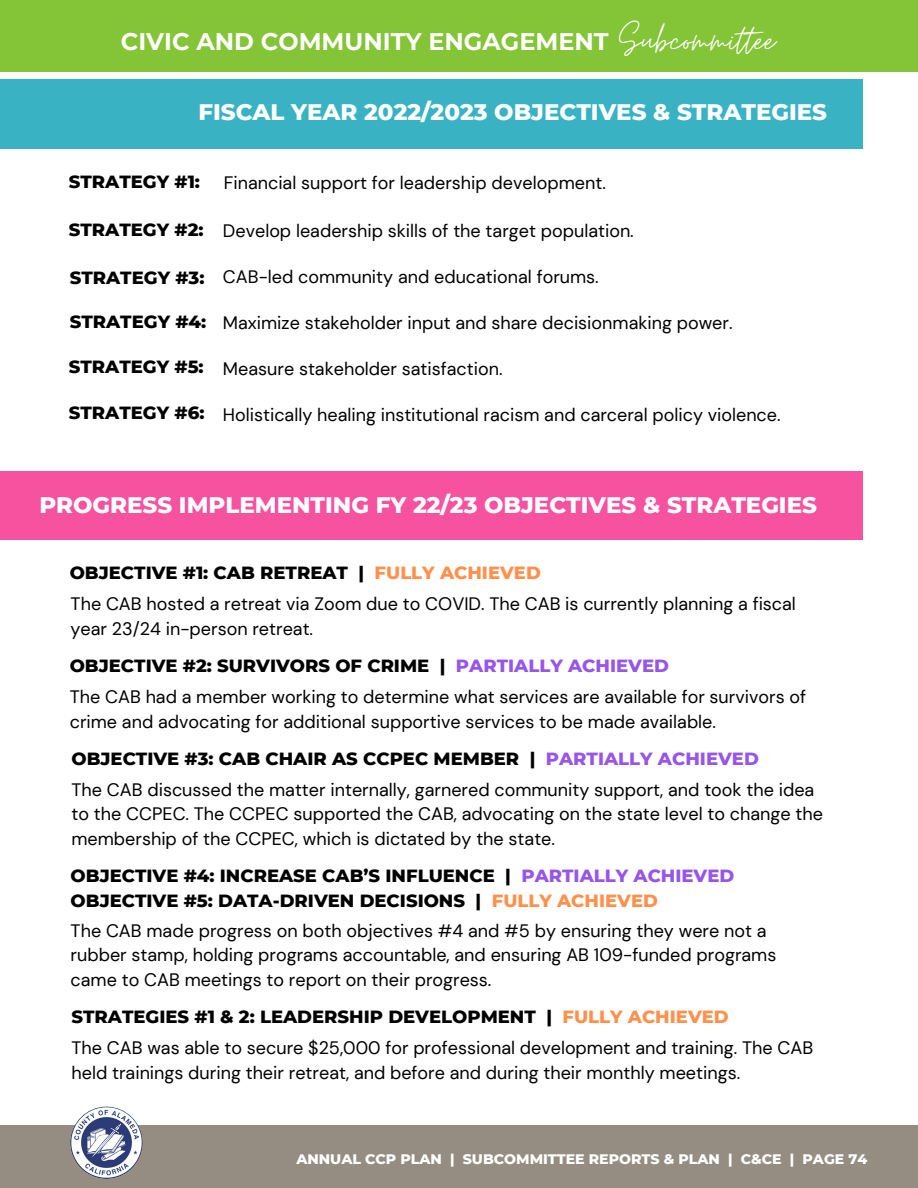
<style>
.page{position:relative;width:918px;height:1188px;background:#fff}
.page>*{position:absolute;margin:0;border:0;box-sizing:border-box;transform-origin:0 0}
.t1{font:44.1px "Moon Time";color:#fff}
.t2{font:700 24px "Montserrat";color:#fff}
.t3{font:800 22.95px "Montserrat";color:#fff}
.t4{font:18px/24.8px "DM Sans";color:#000}
.t5{font:800 18px "Montserrat";color:#000}
.t6{font:800 14.1px "Montserrat";color:#fff}
.s1{color:#ff914d}
.s2{color:#9756e8}
</style>
<div class="page">
<div style="left:0;top:1126px;width:918px;height:62px;background:#968d82"></div>
<div style="left:0;top:0;width:918px;height:72px;background:#84c437"></div>
<div style="left:0;top:472px;width:863px;height:68px;background:#f652a0"></div>
<img style="left:70px;top:1107px;width:73px;height:72px;border-radius:50%">
<div style="left:0;top:80px;width:863px;height:69px;background:#39b3c4"></div>
<p class="t2" style="left:121px;top:26px;width:489px">CIVIC AND COMMUNITY ENGAGEMENT</p>
<p class="t1" style="left:619px;top:14px;width:157px">Subcommit ee</p>
<p class="t3" style="left:198px;top:98px;width:630px">FISCAL YEAR 2022/2023 OBJECTIVES &amp; STRATEGIES</p>
<p class="t5" style="left:69px;top:170px;width:133px">STRATEGY #1:</p>
<p class="t4" style="left:224px;top:170px;width:384px">Financial support for leadership development.</p>
<p class="t5" style="left:69px;top:218px;width:136px">STRATEGY #2:</p>
<p class="t4" style="left:223px;top:218px;width:412px">Develop leadership skills of the target population.</p>
<p class="t5" style="left:70px;top:267px;width:136px">STRATEGY #3:</p>
<p class="t4" style="left:223px;top:264px;width:377px">CAB-led community and educational forums.</p>
<p class="t5" style="left:70px;top:310px;width:138px">STRATEGY #4:</p>
<p class="t4" style="left:223px;top:310px;width:511px">Maximize stakeholder input and share decisionmaking power.</p>
<p class="t5" style="left:69px;top:356px;width:136px">STRATEGY #5:</p>
<p class="t4" style="left:223px;top:356px;width:281px">Measure stakeholder satisfaction.</p>
<p class="t5" style="left:69px;top:402px;width:137px">STRATEGY #6:</p>
<p class="t4" style="left:223px;top:402px;width:559px">Holistically healing institutional racism and carceral policy violence.</p>
<p class="t3" style="left:39px;top:490px;width:779px">PROGRESS IMPLEMENTING FY 22/23 OBJECTIVES &amp; STRATEGIES</p>
<p class="t5" style="left:70px;top:562px;width:473px">OBJECTIVE #1: CAB RETREAT | <span class="s1">FULLY ACHIEVED</span></p>
<p class="t4" style="left:71px;top:592px;width:727px">The CAB hosted a retreat via Zoom due to COVID. The CAB is currently planning a fiscal year 23/24 in-person retreat.</p>
<p class="t5" style="left:70px;top:654px;width:601px">OBJECTIVE #2: SURVIVORS OF CRIME | <span class="s2">PARTIALLY ACHIEVED</span></p>
<p class="t4" style="left:70px;top:684px;width:738px">The CAB had a member working to determine what services are available for survivors of crime and advocating for additional supportive services to be made available.</p>
<p class="t5" style="left:72px;top:747px;width:689px">OBJECTIVE #3: CAB CHAIR AS CCPEC MEMBER | <span class="s2">PARTIALLY ACHIEVED</span></p>
<p class="t4" style="left:72px;top:777px;width:753px">The CAB discussed the matter internally, garnered community support, and took the idea to the CCPEC. The CCPEC supported the CAB, advocating on the state level to change the membership of the CCPEC, which is dictated by the state.</p>
<p class="t5" style="left:71px;top:865px;width:665px">OBJECTIVE #4: INCREASE CAB’S INFLUENCE | <span class="s2">PARTIALLY ACHIEVED</span></p>
<p class="t5" style="left:71px;top:889px;width:589px">OBJECTIVE #5: DATA-DRIVEN DECISIONS | <span class="s1">FULLY ACHIEVED</span></p>
<p class="t4" style="left:71px;top:918px;width:707px">The CAB made progress on both objectives #4 and #5 by ensuring they were not a rubber stamp, holding programs accountable, and ensuring AB 109-funded programs came to CAB meetings to report on their progress.</p>
<p class="t5" style="left:72px;top:1006px;width:659px">STRATEGIES #1 &amp; 2: LEADERSHIP DEVELOPMENT | <span class="s1">FULLY ACHIEVED</span></p>
<p class="t4" style="left:72px;top:1036px;width:743px">The CAB was able to secure $25,000 for professional development and training. The CAB held trainings during their retreat, and before and during their monthly meetings.</p>
<p class="t6" style="left:296px;top:1150px;width:572px">ANNUAL CCP PLAN | SUBCOMMITTEE REPORTS &amp; PLAN | C&amp;CE | PAGE 74</p>
</div>
